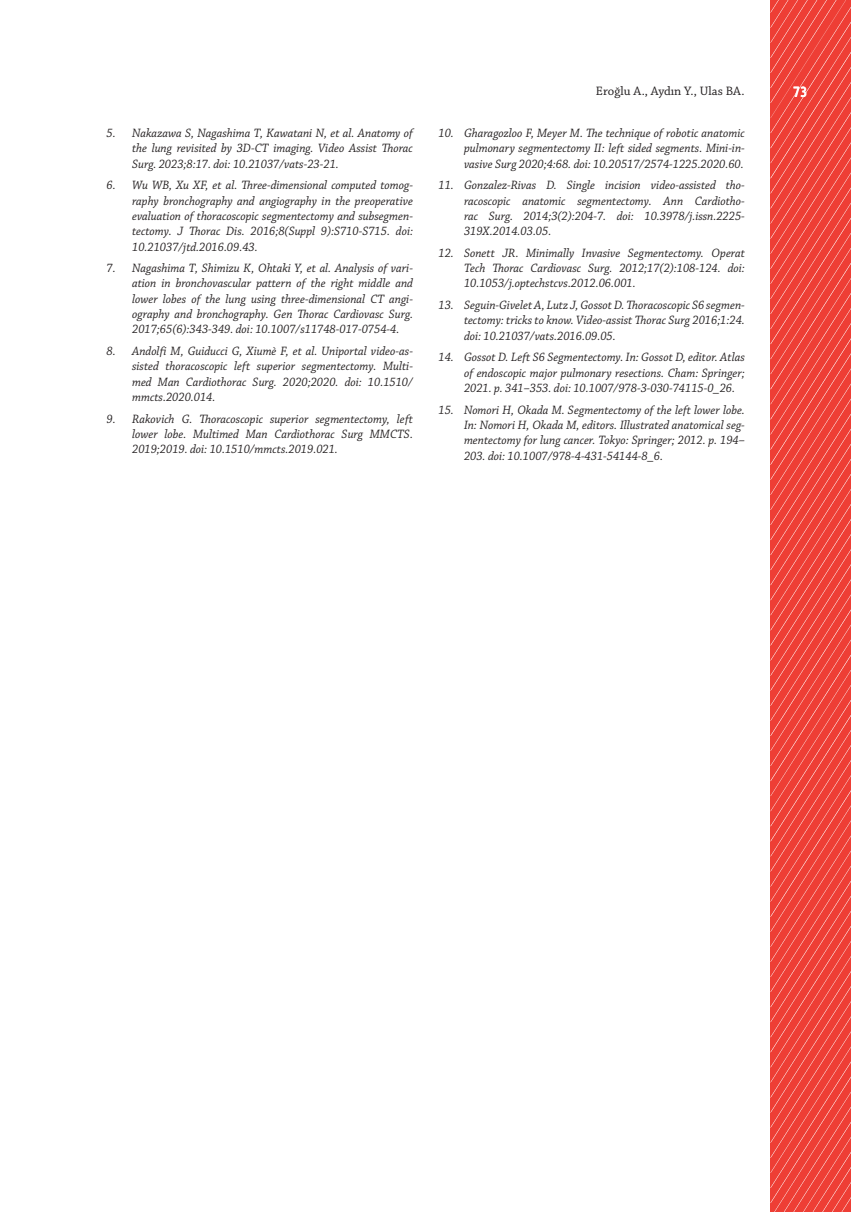
<style>
.page{position:relative;width:851px;height:1212px;background:#fff}
.page>*{position:absolute;margin:0;border:0;box-sizing:border-box;transform-origin:0 0}
.t1{font:700 15px "Alwyn OT";color:#fff;scale:.85 1}
.t2{font:12.9px "Chaparral Pro";color:#231f20}
.t3{font:italic 12.75px/15.3px "Chaparral Pro";color:#231f20;text-align:justify;scale:.95 1}
</style>
<div class="page">
<svg style="left:770px;top:0;width:80px;height:1212px;background:#ee483f"></svg>
<p class="t3" style="left:132px;top:126px;width:297px;text-indent:-26px">5. Nakazawa S, Nagashima T, Kawatani N, et al. Anatomy of the lung revisited by 3D-CT imaging. Video Assist Thorac Surg. 2023;8:17. doi: 10.21037/vats-23-21.</p>
<p class="t3" style="left:132px;top:178px;width:297px;text-indent:-26px">6. Wu WB, Xu XF, et al. Three-dimensional computed tomog&shy;raphy bronchography and angiography in the preoperative evaluation of thoracoscopic segmentectomy and subsegmen&shy;tectomy. J Thorac Dis. 2016;8(Suppl 9):S710-S715. doi:<br>10.21037/jtd.2016.09.43.</p>
<p class="t3" style="left:132px;top:261px;width:297px;text-indent:-26px">7. Nagashima T, Shimizu K, Ohtaki Y, et al. Analysis of vari&shy;ation in bronchovascular pattern of the right middle and lower lobes of the lung using three-dimensional CT angi&shy;ography and bronchography. Gen Thorac Cardiovasc Surg.<br>2017;65(6):343-349. doi: 10.1007/s11748-017-0754-4.</p>
<p class="t3" style="left:132px;top:344px;width:297px;text-indent:-26px">8. Andolfi M, Guiducci G, Xiumè F, et al. Uniportal video-as&shy;sisted thoracoscopic left superior segmentectomy. Multi&shy;med Man Cardiothorac Surg. 2020;2020. doi: 10.1510/ mmcts.2020.014.</p>
<p class="t3" style="left:132px;top:411px;width:297px;text-indent:-26px">9. Rakovich G. Thoracoscopic superior segmentectomy, left lower lobe. Multimed Man Cardiothorac Surg MMCTS.<br>2019;2019. doi: 10.1510/mmcts.2019.021.</p>
<p class="t2" style="left:596px;top:83px;width:150px">Eroğlu A., Aydın Y., Ulas BA.</p>
<p class="t1" style="left:792px;top:82px;width:19px">73</p>
<p class="t3" style="left:464px;top:126px;width:297px;text-indent:-26px">10. Gharagozloo F, Meyer M. The technique of robotic anatomic pulmonary segmentectomy II: left sided segments. Mini-in&shy;vasive Surg 2020;4:68. doi: 10.20517/2574-1225.2020.60.</p>
<p class="t3" style="left:464px;top:178px;width:297px;text-indent:-26px">11. Gonzalez-Rivas D. Single incision video-assisted tho&shy;racoscopic anatomic segmentectomy. Ann Cardiotho&shy;rac Surg. 2014;3(2):204-7. doi: 10.3978/j.issn.2225- 319X.2014.03.05.</p>
<p class="t3" style="left:464px;top:246px;width:297px;text-indent:-26px">12. Sonett JR. Minimally Invasive Segmentectomy. Operat Tech Thorac Cardiovasc Surg. 2012;17(2):108-124. doi:<br>10.1053/j.optechstcvs.2012.06.001.</p>
<p class="t3" style="left:464px;top:298px;width:297px;text-indent:-26px">13. Seguin-Givelet A, Lutz J, Gossot D. Thoracoscopic S6 segmen&shy;tectomy: tricks to know. Video-assist Thorac Surg 2016;1:24. doi: 10.21037/vats.2016.09.05.</p>
<p class="t3" style="left:464px;top:350px;width:297px;text-indent:-26px">14. Gossot D. Left S6 Segmentectomy. In: Gossot D, editor. Atlas of endoscopic major pulmonary resections. Cham: Springer; 2021. p. 341–353. doi: 10.1007/978-3-030-74115-0_26.</p>
<p class="t3" style="left:464px;top:403px;width:297px;text-indent:-26px">15. Nomori H, Okada M. Segmentectomy of the left lower lobe.<br>In: Nomori H, Okada M, editors. Illustrated anatomical seg&shy;mentectomy for lung cancer. Tokyo: Springer; 2012. p. 194– 203. doi: 10.1007/978-4-431-54144-8_6.</p>
</div>
